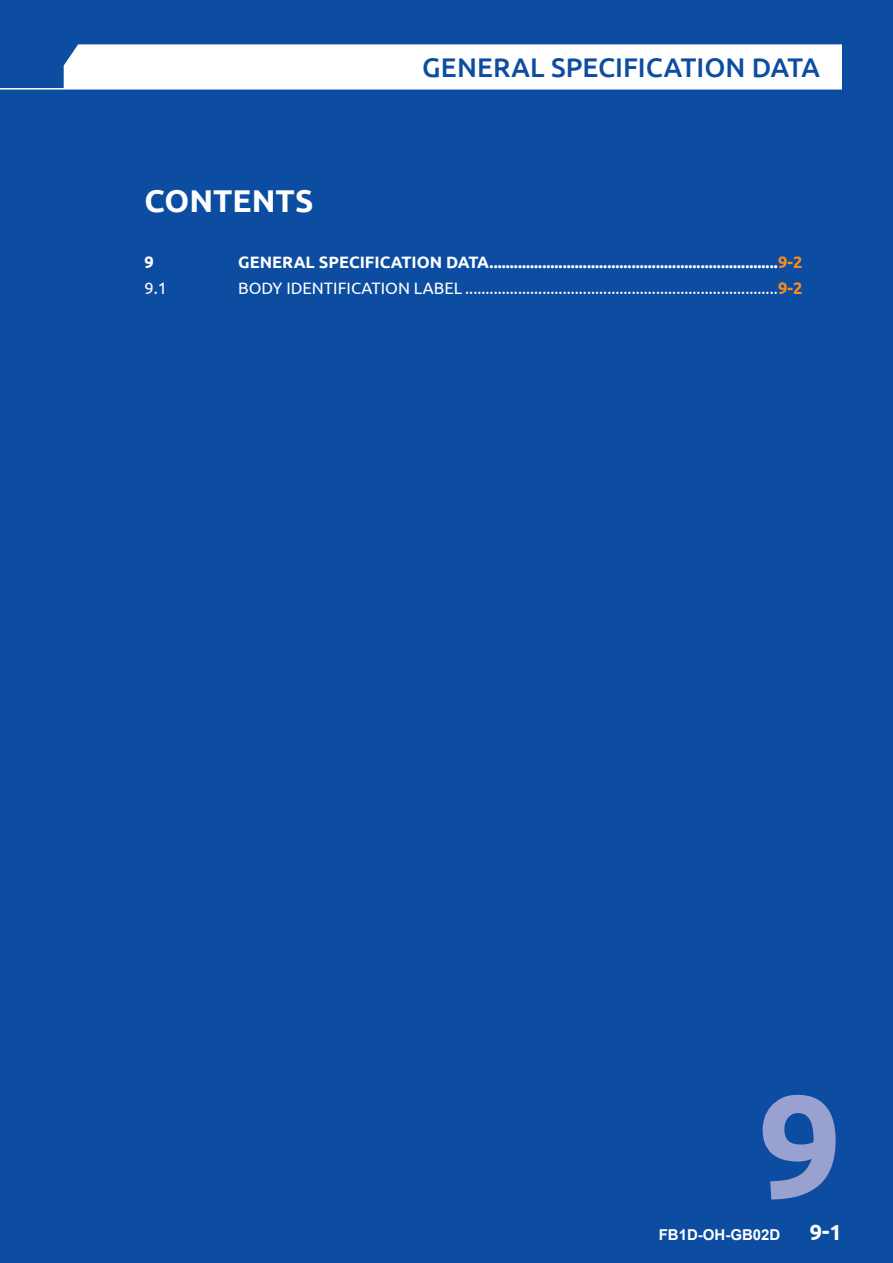
<style>
.page{position:relative;width:893px;height:1263px;background:#0d4da1}
.page>*{position:absolute;margin:0;border:0;box-sizing:border-box;transform-origin:0 0}
.t1{font:700 147px "Ubuntu";color:#99a1d0}
.t2{font:700 31.5px "Ubuntu";letter-spacing:-.005em;color:#fff}
.t3{font:500 27px "Ubuntu";letter-spacing:.005em;color:#0d4da1}
.t4{font:500 27px "Ubuntu";letter-spacing:-.04em;color:#0d4da1}
.t5{font:700 21.75px "Ubuntu";color:#fff}
.t6{font:16.5px "Ubuntu";color:#fff}
.t7{font:700 16.5px "Ubuntu";color:#fff}
.t8{font:700 15px "Arial";color:#fff}
.s1{color:#f68e1e}
.s2{font-weight:700;color:#f68e1e}
</style>
<div class="page">
<div style="left:64px;top:44px;width:778px;height:44px;background:#fff"></div>
<hr style="left:0;top:88px;width:842px;height:2px;background:#fff">
<h2 class="t2" style="left:145px;top:181px;width:170px">CONTENTS</h2>
<h3 class="t3" style="left:422px;top:50px;width:190px">GENERAL SPECIFIC</h3>
<h3 class="t4" style="left:664px;top:50px;width:158px">ATI ON DATA</h3>
<p class="t7" style="left:145px;top:252px;width:11px">9</p>
<p class="t7" style="left:238px;top:252px;width:566px">GENERAL SPECI FI CATI ON DATA.......................................................................<span class="s1">9-2</span></p>
<p class="t6" style="left:145px;top:278px;width:24px">9.1</p>
<p class="t6" style="left:238px;top:278px;width:566px">BODY IDENTIFICATION LABEL .............................................................................<span class="s2">9-2</span></p>
<h1 class="t1" style="left:758px;top:1058px;width:85px">9</h1>
<p class="t8" style="left:659px;top:1224px;width:123px">FB1D-OH-GB02D</p>
<h3 class="t5" style="left:810px;top:1219px;width:34px">9-1</h3>
</div>
